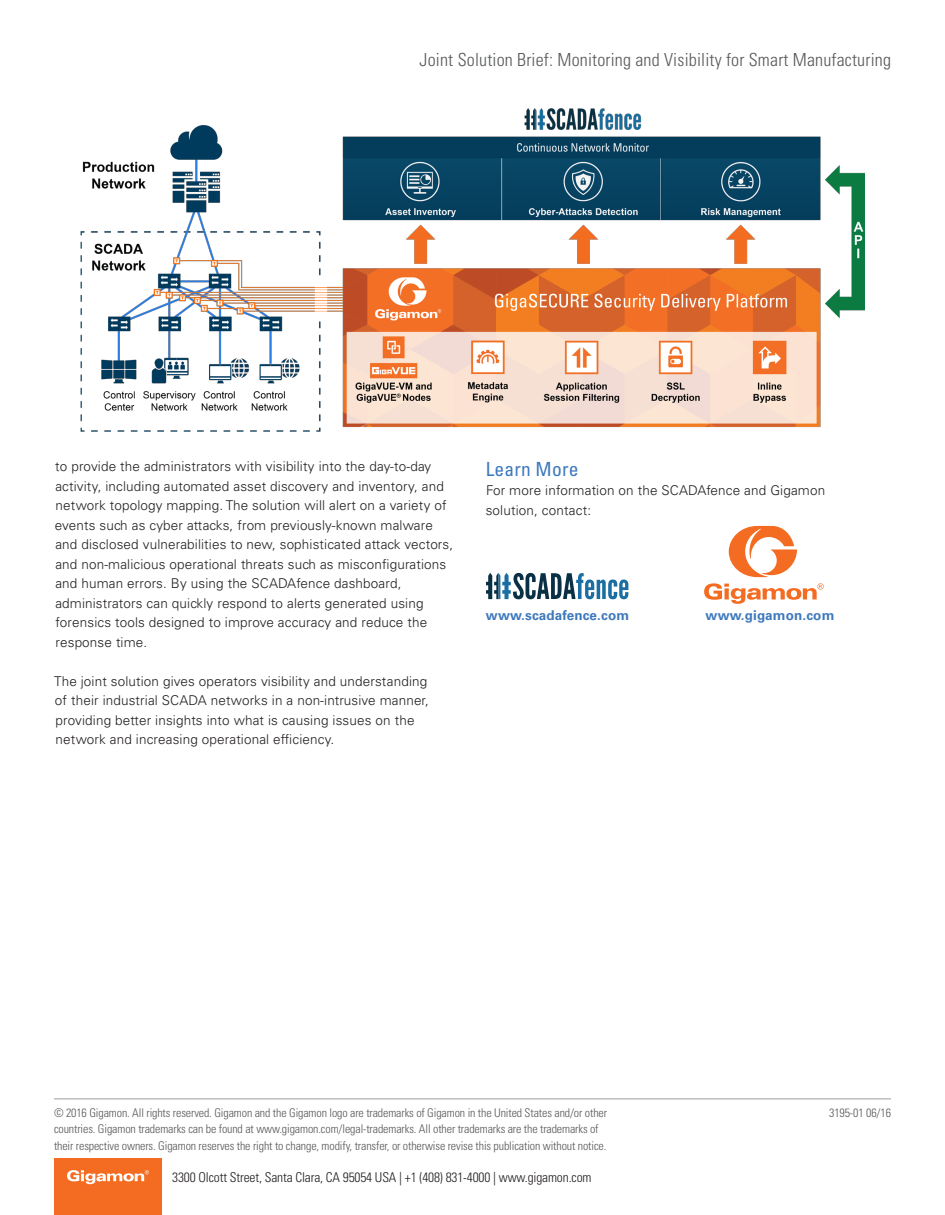
<style>
.page{position:relative;width:945px;height:1215px;background:#fff}
.page>*{position:absolute;margin:0;border:0;box-sizing:border-box;transform-origin:0 0}
.t1{font:condensed 19.5px "Univers LT Std";letter-spacing:.01em;color:#3e79bd}
.t2{font:300 condensed 18px "Univers LT Std";letter-spacing:.01em;color:#57585a}
.t3{font:300 13.5px/19.5px "Univers LT Std";letter-spacing:.01em;color:#231f20}
.t4{font:300 condensed 13.5px "Univers LT Std";letter-spacing:-.01em;color:#231f20}
.t5{font:700 13.5px "Univers LT Std";letter-spacing:.01em;color:#3e79bd}
.t6{font:300 condensed 12px/16.5px "Univers LT Std";letter-spacing:-.01em;color:#57585a}
</style>
<div class="page">
<hr style="left:54px;top:1099px;width:837px;height:1px;background:#57585a">
<div style="left:54px;top:1159px;width:108px;height:56px;background:#f36c21"></div>
<svg style="left:67px;top:1170px;width:82px;height:14px"></svg>
<svg style="left:729px;top:526px;width:68px;height:51px"></svg>
<svg style="left:704px;top:583px;width:120px;height:21px"></svg>
<img style="left:81px;top:108px;width:783px;height:323px">
<svg style="left:486px;top:573px;width:142px;height:26px"></svg>
<h2 class="t2" style="left:420px;top:49px;width:473px">Joint Solution Brief: Monitoring and Visibility for Smart Manufacturing</h2>
<p class="t3" style="left:55px;top:457px;width:400px">to provide the administrators with visibility into the day-to-day activity, including automated asset discovery and inventory, and network topology mapping. The solution will alert on a variety of events such as cyber attacks, from previously-known malware and disclosed vulnerabilities to new, sophisticated attack vectors, and non-malicious operational threats such as misconfigurations and human errors. By using the SCADAfence dashboard, administrators can quickly respond to alerts generated using forensics tools designed to improve accuracy and reduce the response time.</p>
<p class="t3" style="left:54px;top:671px;width:376px">The joint solution gives operators visibility and understanding of their industrial SCADA networks in a non-intrusive manner, providing better insights into what is causing issues on the network and increasing operational efficiency.</p>
<p class="t1" style="left:486px;top:457px;width:94px">Learn More</p>
<p class="t3" style="left:486px;top:481px;width:341px">For more information on the SCADAfence and Gigamon solution, contact:</p>
<p class="t5" style="left:486px;top:607px;width:145px">www.scadafence.com</p>
<p class="t5" style="left:706px;top:607px;width:130px">www.gigamon.com</p>
<p class="t6" style="left:54px;top:1104px;width:555px">© 2016 Gigamon. All rights reserved. Gigamon and the Gigamon logo are trademarks of Gigamon in the United States and/or other countries. Gigamon trademarks can be found at www.gigamon.com/legal-trademarks. All other trademarks are the trademarks of their respective owners. Gigamon reserves the right to change, modify, transfer, or otherwise revise this publication without notice.</p>
<p class="t4" style="left:172px;top:1169px;width:421px">3300 Olcott Street, Santa Clara, CA 95054 USA | +1 (408) 831-4000 | www.gigamon.com</p>
<p class="t6" style="left:829px;top:1104px;width:63px">3195-01 06/16</p>
</div>
